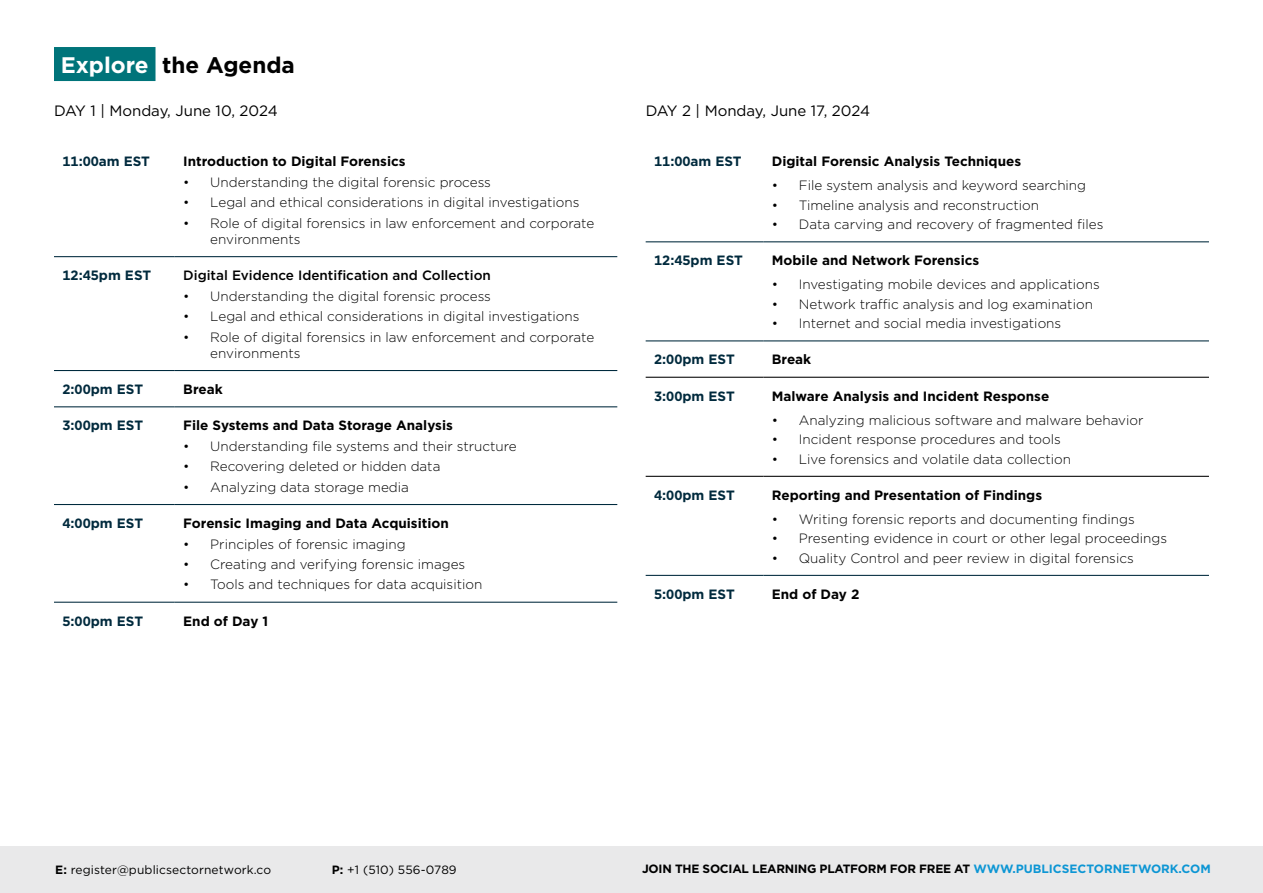
<style>
.page{position:relative;width:1263px;height:893px;background:#fff}
.page>*{position:absolute;margin:0;border:0;box-sizing:border-box;transform-origin:0 0}
.t1{font:700 22.5px "Gotham";color:#000}
.t2{font:15px "Gotham";color:#000}
.t3{font:300 13.5px/16.2px "Gotham";color:#000}
.t4{font:700 13.5px "Gotham";color:#000}
.t5{font:700 13.5px "Gotham";color:#002a3d}
.t6{font:500 13.5px "Gotham";color:#000}
.t7{font:700 12px "Gotham";letter-spacing:-.02em;color:#000}
.t8{font:12px "Gotham";letter-spacing:.01em;color:#000}
.s1{color:#fff}
.s2{font-weight:700}
.s3{color:#0d96d4}
</style>
<div class="page">
<div style="left:54px;top:47px;width:101px;height:34px;background:#00747a"></div>
<hr style="left:54px;top:256px;width:121px;height:1px;background:#002a3d">
<hr style="left:175px;top:256px;width:442px;height:1px;background:#002a3d">
<hr style="left:54px;top:370px;width:121px;height:1px;background:#002a3d">
<hr style="left:175px;top:370px;width:442px;height:1px;background:#002a3d">
<hr style="left:54px;top:406px;width:121px;height:1px;background:#002a3d">
<hr style="left:175px;top:406px;width:442px;height:1px;background:#002a3d">
<hr style="left:54px;top:504px;width:121px;height:1px;background:#002a3d">
<hr style="left:175px;top:504px;width:442px;height:1px;background:#002a3d">
<hr style="left:54px;top:602px;width:121px;height:1px;background:#002a3d">
<hr style="left:175px;top:602px;width:442px;height:1px;background:#002a3d">
<div style="left:0;top:846px;width:1263px;height:47px;background:#e9e9ea"></div>
<hr style="left:646px;top:241px;width:117px;height:1px;background:#002a3d">
<hr style="left:763px;top:241px;width:446px;height:1px;background:#002a3d">
<hr style="left:646px;top:340px;width:117px;height:1px;background:#002a3d">
<hr style="left:763px;top:340px;width:446px;height:1px;background:#002a3d">
<hr style="left:646px;top:377px;width:117px;height:1px;background:#000">
<hr style="left:763px;top:377px;width:446px;height:1px;background:#000">
<hr style="left:646px;top:476px;width:117px;height:1px;background:#000">
<hr style="left:763px;top:476px;width:446px;height:1px;background:#000">
<hr style="left:646px;top:575px;width:117px;height:1px;background:#002a3d">
<hr style="left:763px;top:575px;width:446px;height:1px;background:#002a3d">
<h1 class="t1" style="left:61px;top:50px;width:236px"><span class="s1">Explore</span> the Agenda</h1>
<p class="t2" style="left:54px;top:101px;width:225px">DAY 1 | Monday, June 10, 2024</p>
<p class="t2" style="left:646px;top:101px;width:226px">DAY 2 | Monday, June 17, 2024</p>
<p class="t5" style="left:63px;top:153px;width:89px">11:00am EST</p>
<p class="t4" style="left:183px;top:153px;width:224px">Introduction to Digital Forensics</p>
<p class="t3" style="left:183px;top:174px;width:309px">• Understanding the digital forensic process</p>
<p class="t3" style="left:183px;top:194px;width:398px">• Legal and ethical considerations in digital investigations</p>
<p class="t3" style="left:210px;top:214px;width:385px;text-indent:-27px">• Role of digital forensics in law enforcement and corporate environments</p>
<p class="t5" style="left:63px;top:266px;width:90px">12:45pm EST</p>
<p class="t6" style="left:183px;top:267px;width:309px">Digital Evidence Identification and Collection</p>
<p class="t3" style="left:183px;top:287px;width:309px">• Understanding the digital forensic process</p>
<p class="t3" style="left:183px;top:308px;width:398px">• Legal and ethical considerations in digital investigations</p>
<p class="t3" style="left:210px;top:328px;width:385px;text-indent:-27px">• Role of digital forensics in law enforcement and corporate environments</p>
<p class="t5" style="left:63px;top:380px;width:82px">2:00pm EST</p>
<p class="t4" style="left:183px;top:380px;width:41px">Break</p>
<p class="t5" style="left:63px;top:417px;width:82px">3:00pm EST</p>
<p class="t4" style="left:183px;top:417px;width:271px">File Systems and Data Storage Analysis</p>
<p class="t3" style="left:183px;top:438px;width:335px">• Understanding file systems and their structure</p>
<p class="t3" style="left:183px;top:458px;width:259px">• Recovering deleted or hidden data</p>
<p class="t3" style="left:183px;top:479px;width:227px">• Analyzing data storage media</p>
<p class="t5" style="left:63px;top:514px;width:82px">4:00pm EST</p>
<p class="t4" style="left:183px;top:514px;width:267px">Forensic Imaging and Data Acquisition</p>
<p class="t3" style="left:183px;top:535px;width:224px">• Principles of forensic imaging</p>
<p class="t3" style="left:183px;top:556px;width:283px">• Creating and verifying forensic images</p>
<p class="t3" style="left:183px;top:576px;width:301px">• Tools and techniques for data acquisition</p>
<p class="t5" style="left:63px;top:612px;width:82px">5:00pm EST</p>
<p class="t4" style="left:183px;top:612px;width:86px">End of Day 1</p>
<p class="t5" style="left:654px;top:153px;width:89px">11:00am EST</p>
<p class="t4" style="left:772px;top:153px;width:251px">Digital Forensic Analysis Techniques</p>
<p class="t3" style="left:772px;top:177px;width:316px">• File system analysis and keyword searching</p>
<p class="t3" style="left:772px;top:196px;width:269px">• Timeline analysis and reconstruction</p>
<p class="t3" style="left:772px;top:216px;width:333px">• Data carving and recovery of fragmented files</p>
<p class="t5" style="left:654px;top:252px;width:90px">12:45pm EST</p>
<p class="t4" style="left:772px;top:252px;width:209px">Mobile and Network Forensics</p>
<p class="t3" style="left:772px;top:276px;width:329px">• Investigating mobile devices and applications</p>
<p class="t3" style="left:772px;top:295px;width:323px">• Network traffic analysis and log examination</p>
<p class="t3" style="left:772px;top:315px;width:291px">• Internet and social media investigations</p>
<p class="t5" style="left:654px;top:351px;width:82px">2:00pm EST</p>
<p class="t4" style="left:772px;top:351px;width:41px">Break</p>
<p class="t5" style="left:654px;top:387px;width:82px">3:00pm EST</p>
<p class="t4" style="left:772px;top:387px;width:279px">Malware Analysis and Incident Response</p>
<p class="t3" style="left:772px;top:411px;width:373px">• Analyzing malicious software and malware behavior</p>
<p class="t3" style="left:772px;top:431px;width:291px">• Incident response procedures and tools</p>
<p class="t3" style="left:772px;top:450px;width:301px">• Live forensics and volatile data collection</p>
<p class="t5" style="left:654px;top:486px;width:82px">4:00pm EST</p>
<p class="t4" style="left:772px;top:486px;width:272px">Reporting and Presentation of Findings</p>
<p class="t3" style="left:772px;top:510px;width:364px">• Writing forensic reports and documenting findings</p>
<p class="t3" style="left:772px;top:530px;width:397px">• Presenting evidence in court or other legal proceedings</p>
<p class="t3" style="left:772px;top:549px;width:363px">• Quality Control and peer review in digital forensics</p>
<p class="t5" style="left:654px;top:585px;width:82px">5:00pm EST</p>
<p class="t4" style="left:772px;top:585px;width:89px">End of Day 2</p>
<p class="t8" style="left:55px;top:862px;width:217px"><span class="s2">E:</span> register@publicsectornetwork.co</p>
<p class="t8" style="left:332px;top:862px;width:126px"><span class="s2">P:</span> +1 (510) 556-0789</p>
<p class="t7" style="left:642px;top:861px;width:570px">JOIN THE SOCIAL LEARNING PLATFORM FOR FREE AT <span class="s3">WWW.PUBLICSECTORNETWORK.COM</span></p>
</div>
